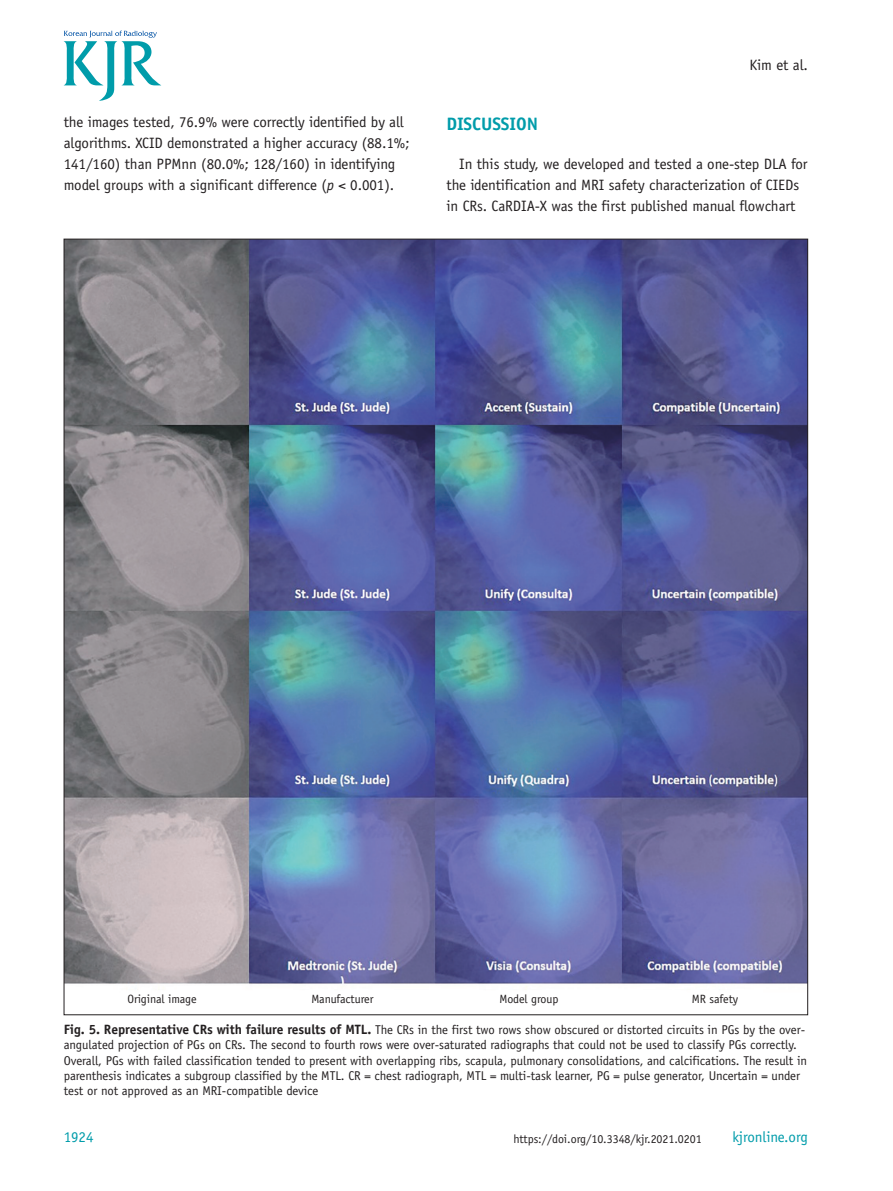
<style>
.page{position:relative;width:893px;height:1191px;background:#fff}
.page>*{position:absolute;margin:0;border:0;box-sizing:border-box;transform-origin:0 0}
.t1{font:700 18px "Officina Sans Std";letter-spacing:-.005em;color:#009caa}
.t2{font:15px/21px "Officina Sans Std";letter-spacing:-.005em;color:#231f20}
.t3{font:15px "Officina Sans Std";letter-spacing:-.005em;color:#009caa}
.t4{font:12.75px/15.5px "Officina Sans Std";letter-spacing:-.005em;color:#231f20}
.t5{font:12px "Officina Sans Std";letter-spacing:-.005em;color:#231f20}
.s1{font-style:italic}
.s2{font-weight:700;font-size:13.5px}
</style>
<div class="page">
<svg style="left:64px;top:31px;width:97px;height:70px"></svg>
<img style="left:66px;top:241px;width:740px;height:749px">
<p class="t2" style="left:749px;top:54px;width:60px">Kim et al.</p>
<p class="t2" style="left:64px;top:112px;width:347px">the images tested, 76.9% were correctly identified by all algorithms. XCID demonstrated a higher accuracy (88.1%; 141/160) than PPMnn (80.0%; 128/160) in identifying model groups with a significant difference (<span class="s1">p</span> &lt; 0.001).</p>
<h1 class="t1" style="left:446px;top:112px;width:93px">DISCUSSION</h1>
<p class="t2" style="left:446px;top:154px;width:363px;text-indent:13px">In this study, we developed and tested a one-step DLA for the identification and MRI safety characterization of CIEDs in CRs. CaRDIA-X was the first published manual flowchart</p>
<p class="t5" style="left:128px;top:992px;width:71px">Original image</p>
<p class="t5" style="left:311px;top:992px;width:64px">Manufacturer</p>
<p class="t5" style="left:500px;top:992px;width:60px">Model group</p>
<p class="t5" style="left:692px;top:992px;width:48px">MR safety</p>
<p class="t4" style="left:64px;top:1021px;width:745px"><span class="s2">Fig. 5. Representative CRs with failure results of MTL.</span> The CRs in the first two rows show obscured or distorted circuits in PGs by the over&shy;angulated projection of PGs on CRs. The second to fourth rows were over-saturated radiographs that could not be used to classify PGs correctly.<br>Overall, PGs with failed classification tended to present with overlapping ribs, scapula, pulmonary consolidations, and calcifications. The result in parenthesis indicates a subgroup classified by the MTL. CR = chest radiograph, MTL = multi-task learner, PG = pulse generator, Uncertain = under test or not approved as an MRI-compatible device</p>
<p class="t3" style="left:64px;top:1128px;width:31px">1924</p>
<p class="t5" style="left:513px;top:1132px;width:190px">https://doi.org/10.3348/kjr.2021.0201</p>
<p class="t3" style="left:732px;top:1128px;width:77px">kjronline.org</p>
</div>
